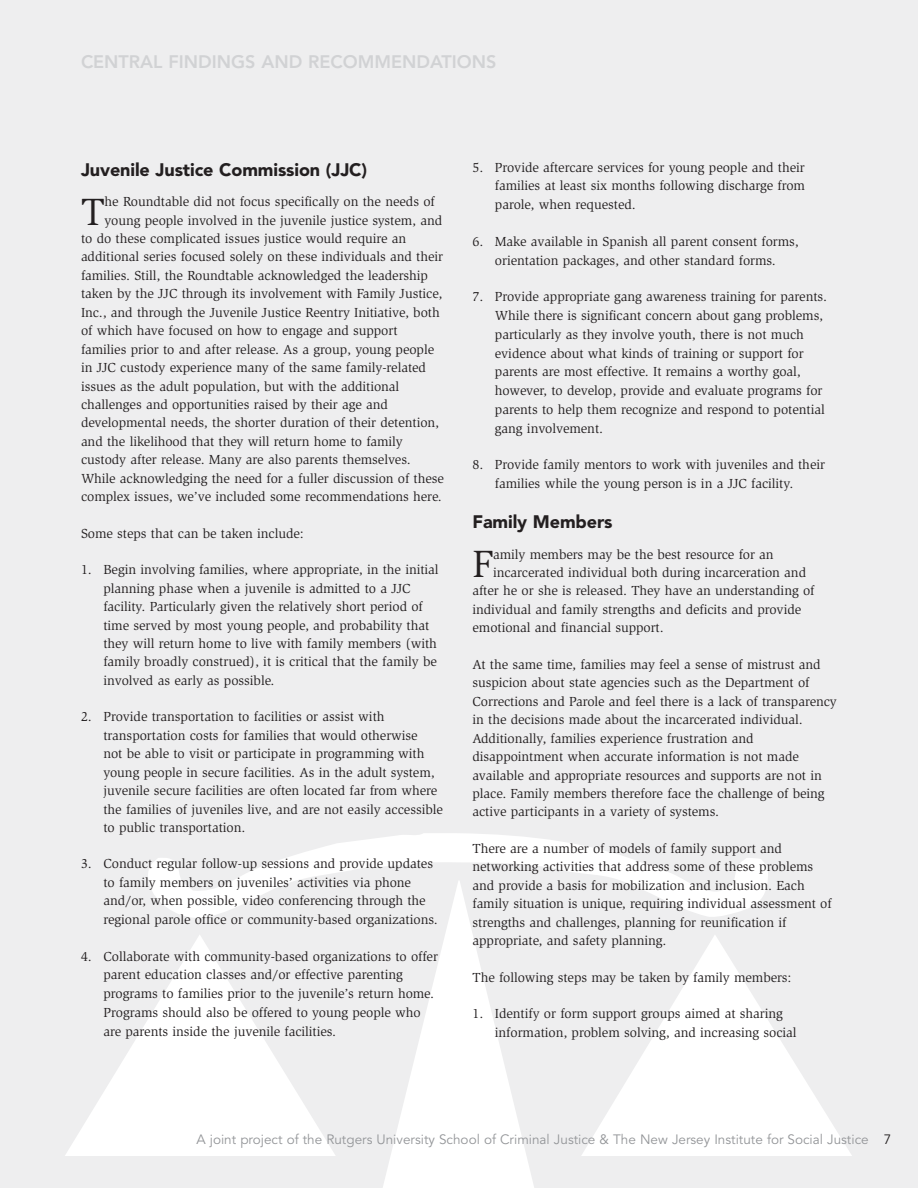
<style>
.page{position:relative;width:918px;height:1188px;background:#eeeeef}
.page>*{position:absolute;margin:0;border:0;box-sizing:border-box;transform-origin:0 0}
.t1{font:39.15px "Slimbach";color:#231f20}
.t2{font:900 18px "Avenir";letter-spacing:-.005em;color:#231f20}
.t3{font:800 18px "Avenir";color:#d1d2d4}
.t4{font:13.5px/18.5px "Slimbach";letter-spacing:-.005em;color:#231f20}
.t5{font:13.5px "Avenir";color:#939598}
.s1{color:#231f20}
</style>
<div class="page">
<svg style="left:148px;top:833px;width:620px;height:85px"></svg>
<svg style="left:380px;top:880px;width:157px;height:308px"></svg>
<svg style="left:65px;top:935px;width:270px;height:221px;fill:#fcfcfd"></svg>
<svg style="left:582px;top:935px;width:270px;height:221px;fill:#fdfdfd"></svg>
<h2 class="t3" style="left:81px;top:54px;width:417px">CENTRAL FINDINGS AND RECOMMENDATIONS</h2>
<h2 class="t2" style="left:81px;top:162px;width:288px">Juvenile Justice Commission (JJC)</h2>
<h1 class="t1" style="left:81px;top:196px;width:25px">T</h1>
<p class="t4" style="left:105px;top:193px;width:332px">he Roundtable did not focus specifically on the needs of</p>
<p class="t4" style="left:105px;top:212px;width:339px">young people involved in the juvenile justice system, and</p>
<p class="t4" style="left:81px;top:230px;width:327px">to do these complicated issues justice would require an</p>
<p class="t4" style="left:81px;top:249px;width:364px">additional series focused solely on these individuals and their</p>
<p class="t4" style="left:81px;top:267px;width:348px">families. Still, the Roundtable acknowledged the leadership</p>
<p class="t4" style="left:81px;top:286px;width:363px">taken by the JJC through its involvement with Family Justice,</p>
<p class="t4" style="left:81px;top:304px;width:360px">Inc., and through the Juvenile Justice Reentry Initiative, both</p>
<p class="t4" style="left:81px;top:322px;width:318px">of which have focused on how to engage and support</p>
<p class="t4" style="left:81px;top:341px;width:355px">families prior to and after release. As a group, young people</p>
<p class="t4" style="left:81px;top:359px;width:347px">in JJC custody experience many of the same family-related</p>
<p class="t4" style="left:81px;top:378px;width:320px">issues as the adult population, but with the additional</p>
<p class="t4" style="left:81px;top:396px;width:309px">challenges and opportunities raised by their age and</p>
<p class="t4" style="left:81px;top:415px;width:360px">developmental needs, the shorter duration of their detention,</p>
<p class="t4" style="left:81px;top:433px;width:323px">and the likelihood that they will return home to family</p>
<p class="t4" style="left:81px;top:452px;width:331px">custody after release. Many are also parents themselves.</p>
<p class="t4" style="left:81px;top:470px;width:365px">While acknowledging the need for a fuller discussion of these</p>
<p class="t4" style="left:81px;top:489px;width:362px">complex issues, we’ve included some recommendations here.</p>
<p class="t4" style="left:81px;top:525px;width:224px">Some steps that can be taken include:</p>
<p class="t4" style="left:103px;top:561px;width:337px;text-indent:-22px">1. Begin involving families, where appropriate, in the initial planning phase when a juvenile is admitted to a JJC facility. Particularly given the relatively short period of time served by most young people, and probability that they will return home to live with family members (with family broadly construed), it is critical that the family be involved as early as possible.</p>
<p class="t4" style="left:103px;top:709px;width:341px;text-indent:-22px">2. Provide transportation to facilities or assist with transportation costs for families that would otherwise<br>not be able to visit or participate in programming with young people in secure facilities. As in the adult system, juvenile secure facilities are often located far from where the families of juveniles live, and are not easily accessible to public transportation.</p>
<p class="t4" style="left:103px;top:856px;width:336px;text-indent:-22px">3. Conduct regular follow-up sessions and provide updates to family members on juveniles’ activities via phone and/or, when possible, video conferencing through the regional parole office or community-based organizations.</p>
<p class="t4" style="left:103px;top:948px;width:336px;text-indent:-22px">4. Collaborate with community-based organizations to offer parent education classes and/or effective parenting programs to families prior to the juvenile’s return home.<br>Programs should also be offered to young people who are parents inside the juvenile facilities.</p>
<p class="t4" style="left:495px;top:159px;width:312px;text-align:justify;text-indent:-22px">5. Provide aftercare services for young people and their families at least six months following discharge from parole, when requested.</p>
<p class="t4" style="left:472px;top:233px;width:328px;text-align:center">6. Make available in Spanish all parent consent forms, orientation packages, and other standard forms.</p>
<p class="t4" style="left:495px;top:289px;width:334px;text-indent:-22px">7. Provide appropriate gang awareness training for parents.<br>While there is significant concern about gang problems, particularly as they involve youth, there is not much evidence about what kinds of training or support for parents are most effective. It remains a worthy goal, however, to develop, provide and evaluate programs for parents to help them recognize and respond to potential gang involvement.</p>
<p class="t4" style="left:495px;top:456px;width:332px;text-indent:-22px">8. Provide family mentors to work with juveniles and their families while the young person is in a JJC facility.</p>
<h2 class="t2" style="left:472px;top:515px;width:142px">Family Members</h2>
<h1 class="t1" style="left:472px;top:549px;width:22px">F</h1>
<p class="t4" style="left:493px;top:546px;width:282px">amily members may be the best resource for an</p>
<p class="t4" style="left:493px;top:564px;width:315px">incarcerated individual both during incarceration and</p>
<p class="t4" style="left:472px;top:583px;width:343px">after he or she is released. They have an understanding of</p>
<p class="t4" style="left:472px;top:601px;width:330px">individual and family strengths and deficits and provide</p>
<p class="t4" style="left:472px;top:620px;width:193px">emotional and financial support.</p>
<p class="t4" style="left:472px;top:656px;width:366px">At the same time, families may feel a sense of mistrust and suspicion about state agencies such as the Department of Corrections and Parole and feel there is a lack of transparency in the decisions made about the incarcerated individual.<br>Additionally, families experience frustration and disappointment when accurate information is not made available and appropriate resources and supports are not in place. Family members therefore face the challenge of being active participants in a variety of systems.</p>
<p class="t4" style="left:472px;top:840px;width:361px">There are a number of models of family support and networking activities that address some of these problems and provide a basis for mobilization and inclusion. Each family situation is unique, requiring individual assessment of strengths and challenges, planning for reunification if appropriate, and safety planning.</p>
<p class="t4" style="left:472px;top:969px;width:321px">The following steps may be taken by family members:</p>
<p class="t4" style="left:495px;top:1005px;width:303px;text-indent:-22px">1. Identify or form support groups aimed at sharing information, problem solving, and increasing social</p>
<p class="t5" style="left:196px;top:1134px;width:696px">A joint project of the Rutgers University School of Criminal Justice &amp; The New Jersey Institute for Social Justice <span class="s1">7</span></p>
</div>
